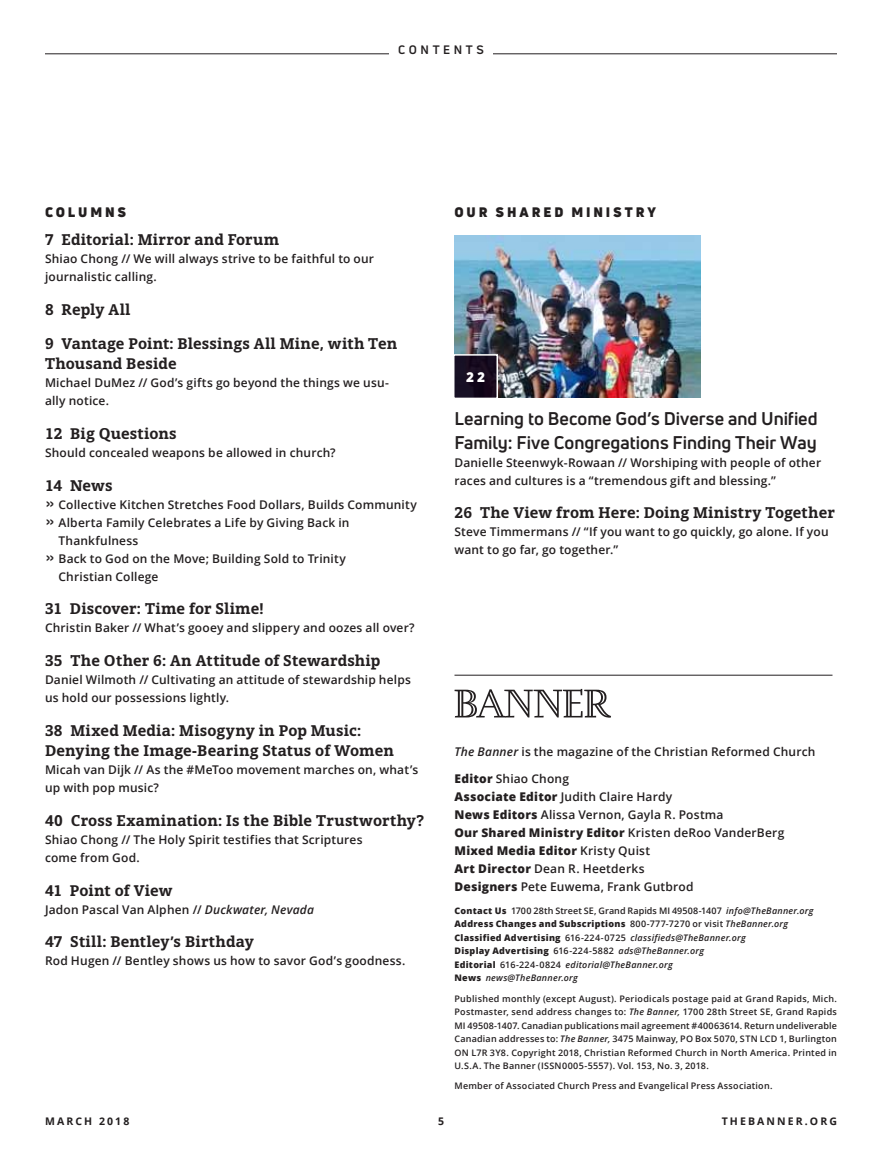
<style>
.page{position:relative;width:891px;height:1161px;background:#fff}
.page>*{position:absolute;margin:0;border:0;box-sizing:border-box;transform-origin:0 0}
.t1{font:700 18px/24px "Uni Neue";letter-spacing:-.005em;color:#231f20}
.t2{font:700 15px/20.2px "Open Serif";letter-spacing:.01em;color:#231f20}
.t3{font:900 13.5px "Uni Neue";letter-spacing:.21em;color:#231f20}
.t4{font:900 13.5px "Uni Neue";color:#fff}
.t5{font:600 12px/18px "Open Sans";letter-spacing:.015em;color:#231f20}
.t6{font:700 12px "Uni Neue";color:#231f20}
.t7{font:700 10.5px "Open Sans";letter-spacing:.2em;color:#231f20}
.t8{font:600 9px/13.5px "Open Sans";letter-spacing:.025em;color:#231f20;text-align:justify}
.t9{font:italic 600 9px/13.5px "Open Sans";letter-spacing:.025em;color:#231f20}
.s1{font-family:"Helvetica";font-weight:400;font-size:18px}
.s2{font-style:italic}
.s3{font-weight:800}
.s4{font-weight:800;font-style:normal}
.s5{font-style:normal}
</style>
<div class="page">
<img style="left:454px;top:236px;width:246px;height:162px">
<hr style="left:454px;top:675px;width:378px;height:1px;background:#231f20">
<svg style="left:455px;top:689px;width:156px;height:29px"></svg>
<div style="left:454px;top:355px;width:43px;height:43px;background:#170c20"></div>
<div style="left:453px;top:354px;width:45px;height:45px;border:2px solid #fff"></div>
<hr style="left:45px;top:54px;width:792px;height:1px;background:#231f20">
<div style="left:389px;top:45px;width:104px;height:13px;background:#fff"></div>
<p class="t6" style="left:398px;top:42px;width:34px">Contents</p>
<p class="t3" style="left:45px;top:203px;width:83px">COLUM NS</p>
<p class="t3" style="left:454px;top:203px;width:203px">OUR SHARED MINISTRY</p>
<p class="t2" style="left:45px;top:230px;width:236px">7 Editorial: Mirror and Forum</p>
<p class="t5" style="left:45px;top:250px;width:331px">Shiao Chong // We will always strive to be faithful to our journalistic calling.</p>
<p class="t2" style="left:45px;top:299px;width:87px">8 Reply All</p>
<p class="t2" style="left:45px;top:333px;width:354px">9 Vantage Point: Blessings All Mine, with Ten<br>Thousand Beside</p>
<p class="t5" style="left:45px;top:374px;width:346px">Michael DuMez // God’s gifts go beyond the things we usu&shy;ally notice.</p>
<p class="t2" style="left:45px;top:423px;width:133px">12 Big Questions</p>
<p class="t5" style="left:45px;top:443px;width:292px">Should concealed weapons be allowed in church?</p>
<p class="t2" style="left:45px;top:475px;width:69px">14 News</p>
<p class="t5" style="left:45px;top:495px;width:373px"><span class="s1">»</span> Collective Kitchen Stretches Food Dollars, Builds Community</p>
<p class="t5" style="left:45px;top:513px;width:306px"><span class="s1">»</span> Alberta Family Celebrates a Life by Giving Back in</p>
<p class="t5" style="left:58px;top:531px;width:81px">Thankfulness</p>
<p class="t5" style="left:45px;top:549px;width:302px"><span class="s1">»</span> Back to God on the Move; Building Sold to Trinity</p>
<p class="t5" style="left:58px;top:567px;width:102px">Christian College</p>
<p class="t2" style="left:45px;top:599px;width:220px">31 Discover: Time for Slime!</p>
<p class="t5" style="left:45px;top:619px;width:371px">Christin Baker // What’s gooey and slippery and oozes all over?</p>
<p class="t2" style="left:45px;top:650px;width:337px">35 The Other 6: An Attitude of Stewardship</p>
<p class="t5" style="left:45px;top:671px;width:367px">Daniel Wilmoth // Cultivating an attitude of stewardship helps us hold our possessions lightly.</p>
<p class="t2" style="left:45px;top:720px;width:350px">38 Mixed Media: Misogyny in Pop Music:<br>Denying the Image-Bearing Status of Women</p>
<p class="t5" style="left:45px;top:761px;width:375px">Micah van Dijk // As the #MeToo movement marches on, what’s up with pop music?</p>
<p class="t2" style="left:45px;top:810px;width:380px">40 Cross Examination: Is the Bible Trustworthy?</p>
<p class="t5" style="left:45px;top:830px;width:319px">Shiao Chong // The Holy Spirit testifies that Scriptures come from God.</p>
<p class="t2" style="left:45px;top:880px;width:129px">41 Point of View</p>
<p class="t5" style="left:45px;top:900px;width:271px">Jadon Pascal Van Alphen // <span class="s2">Duckwater, Nevada</span></p>
<p class="t2" style="left:45px;top:932px;width:210px">47 Still: Bentley’s Birthday</p>
<p class="t5" style="left:45px;top:952px;width:362px">Rod Hugen // Bentley shows us how to savor God’s goodness.</p>
<p class="t4" style="left:466px;top:367px;width:20px">22</p>
<h1 class="t1" style="left:454px;top:406px;width:365px">Learning to Become God’s Diverse and Unified<br>Family: Five Congregations Finding Their Way</h1>
<p class="t5" style="left:454px;top:453px;width:368px">Danielle Steenwyk-Rowaan // Worshiping with people of other races and cultures is a “tremendous gift and blessing.”</p>
<p class="t2" style="left:454px;top:503px;width:382px">26 The View from Here: Doing Ministry Together</p>
<p class="t5" style="left:454px;top:523px;width:376px">Steve Timmermans // “If you want to go quickly, go alone. If you want to go far, go together.”</p>
<p class="t5" style="left:454px;top:743px;width:362px"><span class="s2">The Banner</span> is the magazine of the Christian Reformed Church</p>
<p class="t5" style="left:454px;top:770px;width:331px"><span class="s3">Editor</span> Shiao Chong<br><span class="s3">Associate Editor</span> Judith Claire Hardy<br><span class="s3">News Editors</span> Alissa Vernon, Gayla R. Postma<br><span class="s3">Our Shared Ministry Editor</span> Kristen deRoo VanderBerg <span class="s3">Mixed Media Editor</span> Kristy Quist<br><span class="s3">Art Director</span> Dean R. Heetderks<br><span class="s3">Designers</span> Pete Euwema, Frank Gutbrod</p>
<p class="t9" style="left:454px;top:904px;width:361px"><span class="s4">Contact Us</span> <span class="s5">1700 28th Street SE, Grand Rapids MI 49508-1407</span> info@TheBanner.org <span class="s4">Address Changes and Subscriptions</span> <span class="s5">800-777-7270 or visit</span> TheBanner.org <span class="s4">Classified Advertising</span> <span class="s5">616-224-0725</span> classifieds@TheBanner.org<br><span class="s4">Display Advertising</span> <span class="s5">616-224-5882</span> ads@TheBanner.org<br><span class="s4">Editorial</span> <span class="s5">616-224-0824</span> editorial@TheBanner.org<br><span class="s4">News</span> news@TheBanner.org</p>
<p class="t8" style="left:454px;top:991px;width:384px">Published monthly (except August). Periodicals postage paid at Grand Rapids, Mich.<br>Postmaster, send address changes to: <span class="s2">The Banner,</span> 1700 28th Street SE, Grand Rapids MI 49508-1407. Canadian publications mail agreement #40063614. Return undeliverable Canadian addresses to: <span class="s2">The Banner,</span> 3475 Mainway, PO Box 5070, STN LCD 1, Burlington ON L7R 3Y8. Copyright 2018, Christian Reformed Church in North America. Printed in U.S.A. The Banner (ISSN0005-5557). Vol. 153, No. 3, 2018.</p>
<p class="t8" style="left:454px;top:1079px;width:319px">Member of Associated Church Press and Evangelical Press Association.</p>
<p class="t7" style="left:45px;top:1114px;width:86px">MARCH 2018</p>
<p class="t7" style="left:438px;top:1114px;width:7px">5</p>
<p class="t7" style="left:722px;top:1114px;width:117px">THEBANNER.ORG</p>
</div>
